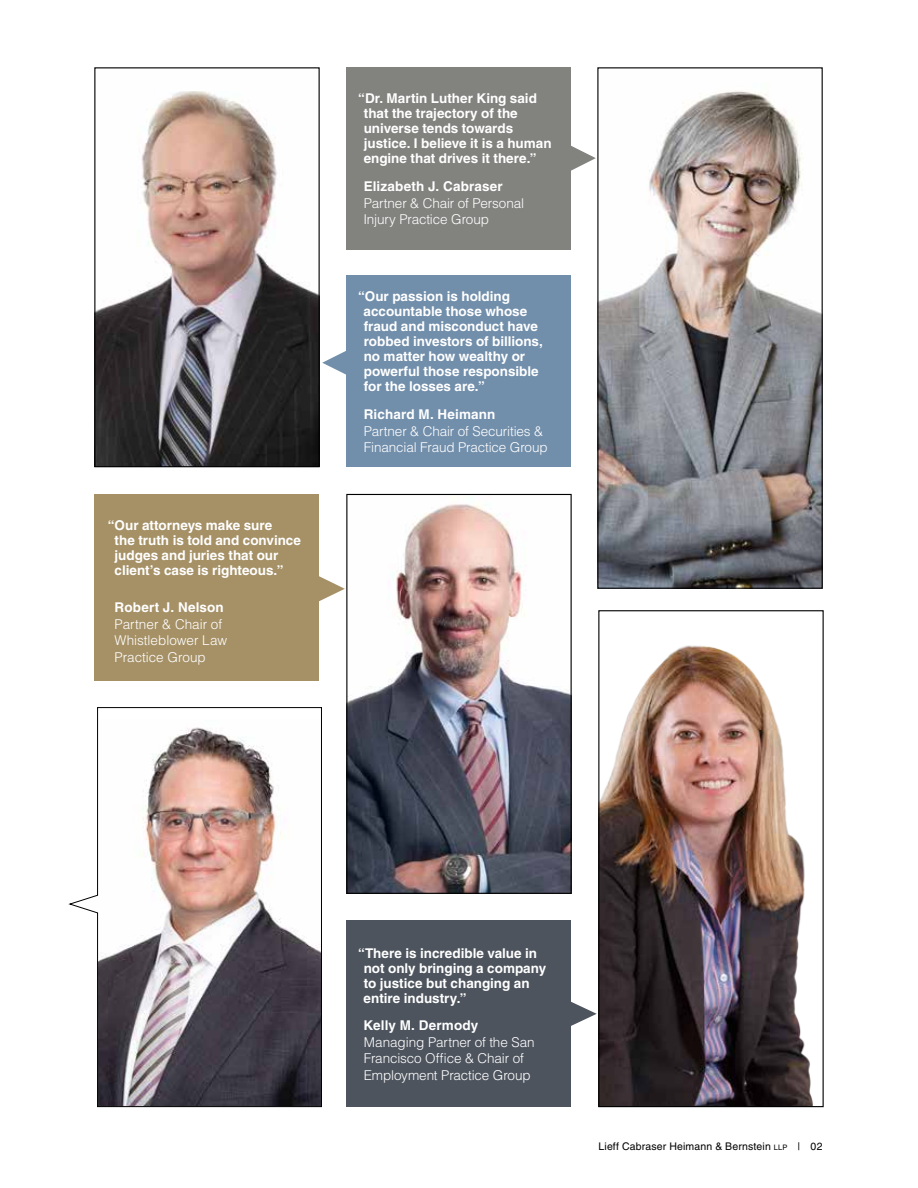
<style>
.page{position:relative;width:918px;height:1188px;background:#fff}
.page>*{position:absolute;margin:0;border:0;box-sizing:border-box;transform-origin:0 0}
.t1{font:700 13.5px/15px "Helvetica LT Std";color:#fff}
.t2{font:300 13.5px/16.5px "Helvetica LT Std";letter-spacing:-.01em;color:#fff}
.t3{font:10.5px "Helvetica LT Std";letter-spacing:.015em;color:#000}
.s1{font-size:7.5px}
</style>
<div class="page">
<div style="left:95px;top:494px;width:224px;height:186px;background:#a69166"></div>
<svg style="left:319px;top:576px;width:26px;height:26px"></svg>
<img style="left:96px;top:91px;width:222px;height:374px">
<div style="left:94px;top:67px;width:226px;height:400px;border:1px solid #000"></div>
<img style="left:600px;top:645px;width:213px;height:460px">
<div style="left:598px;top:610px;width:226px;height:497px;border:1px solid #000"></div>
<img style="left:599px;top:91px;width:222px;height:496px">
<div style="left:597px;top:67px;width:226px;height:522px;border:1px solid #000"></div>
<div style="left:346px;top:921px;width:226px;height:186px;background:#4d545e"></div>
<svg style="left:571px;top:1000px;width:26px;height:27px"></svg>
<div style="left:346px;top:68px;width:226px;height:182px;background:#82837f"></div>
<svg style="left:571px;top:145px;width:25px;height:27px"></svg>
<svg style="left:322px;top:351px;width:24px;height:24px"></svg>
<div style="left:346px;top:275px;width:226px;height:192px;background:#718eab"></div>
<img style="left:68px;top:707px;width:254px;height:400px">
<img style="left:348px;top:504px;width:222px;height:388px">
<div style="left:346px;top:494px;width:226px;height:400px;border:1px solid #000"></div>
<p class="t1" style="left:115px;top:517px;width:188px;text-indent:-7px">“Our attorneys make sure<br>the truth is told and convince judges and juries that our client’s case is righteous.”</p>
<p class="t1" style="left:115px;top:600px;width:111px">Robert J. Nelson</p>
<p class="t2" style="left:115px;top:616px;width:114px">Partner &amp; Chair of<br>Whistleblower Law<br>Practice Group</p>
<p class="t1" style="left:364px;top:90px;width:189px;text-indent:-5px">“Dr. Martin Luther King said that the trajectory of the universe tends towards justice. I believe it is a human engine that drives it there.”</p>
<p class="t1" style="left:364px;top:179px;width:140px">Elizabeth J. Cabraser</p>
<p class="t2" style="left:363px;top:195px;width:162px">Partner &amp; Chair of Personal<br>Injury Practice Group</p>
<p class="t1" style="left:364px;top:289px;width:181px;text-indent:-5px">“Our passion is holding accountable those whose fraud and misconduct have robbed investors of billions, no matter how wealthy or powerful those responsible for the losses are.”</p>
<p class="t1" style="left:364px;top:407px;width:133px">Richard M. Heimann</p>
<p class="t2" style="left:364px;top:423px;width:185px">Partner &amp; Chair of Securities &amp;<br>Financial Fraud Practice Group</p>
<p class="t1" style="left:364px;top:945px;width:184px;text-indent:-5px">“There is incredible value in not only bringing a company to justice but changing an entire industry.”</p>
<p class="t1" style="left:364px;top:1018px;width:116px">Kelly M. Dermody</p>
<p class="t2" style="left:364px;top:1034px;width:172px">Managing Partner of the San<br>Francisco Office &amp; Chair of<br>Employment Practice Group</p>
<p class="t3" style="left:598px;top:1141px;width:226px">Lieff Cabraser Heimann &amp; Bernstein <span class="s1">LLP</span> | 02</p>
</div>
